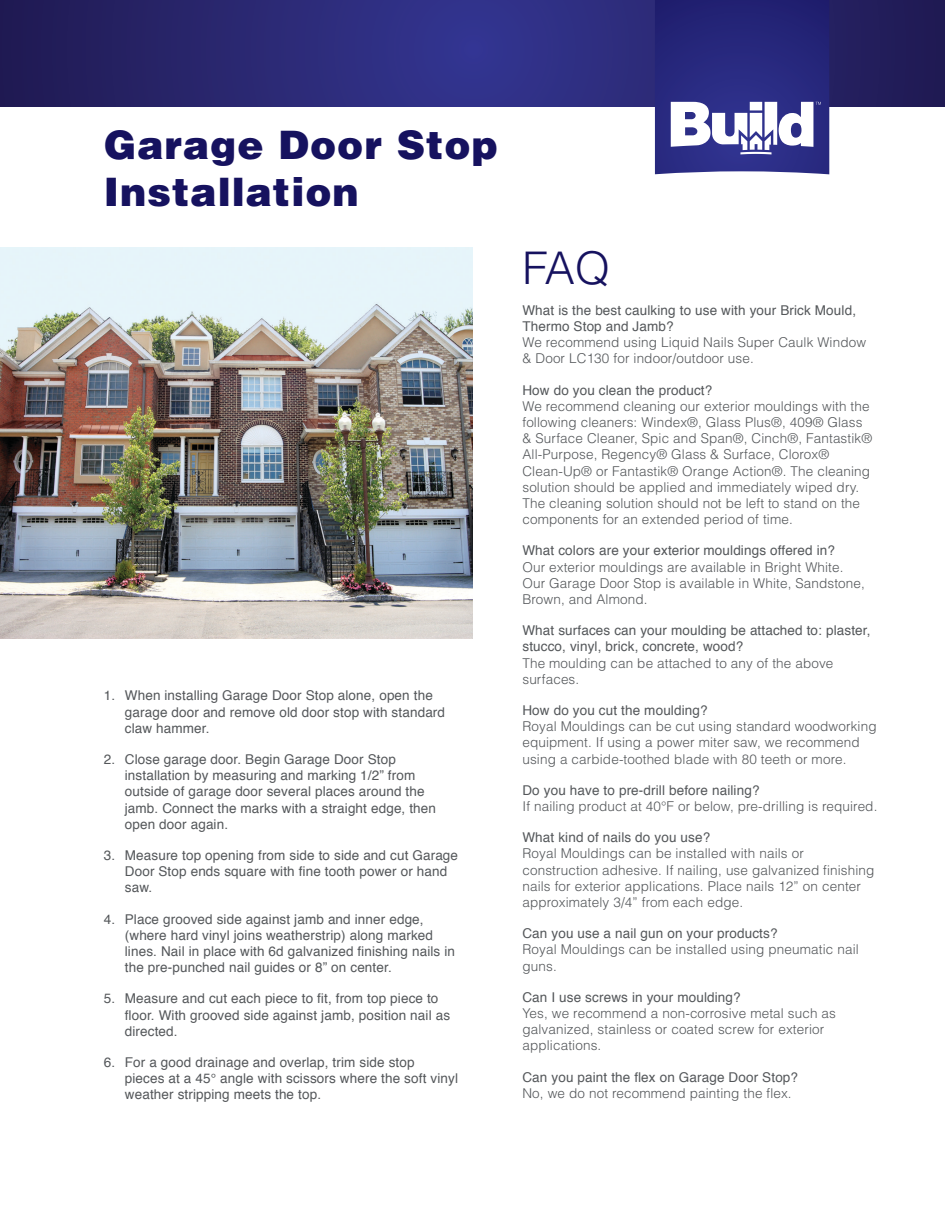
<style>
.page{position:relative;width:945px;height:1215px;background:#fff}
.page>*{position:absolute;margin:0;border:0;box-sizing:border-box;transform-origin:0 0}
.H__-_R{font:300 45px "Helvetica";color:#16125f}
.t1{font:900 39.3px/47.1px "Helvetica";letter-spacing:.025em;color:#16125f}
.T-R{font:300 13.5px/16.2px "Helvetica";letter-spacing:.01em;color:#54575a}
.T-R-2{font:13.5px/16.2px "Helvetica";letter-spacing:.01em;color:#54575a}
.BT_-_R{font:13.5px/16.2px "Helvetica";letter-spacing:.01em;color:#54575a}
</style>
<div class="page">
<img style="left:0;top:248px;width:472px;height:391px">
<svg style="left:1px;top:0;width:944px;height:106px;background:#292771"></svg>
<svg style="left:655px;top:0;width:174px;height:174px;background:#494a92"></svg>
<p class="t1" style="left:104px;top:121px;width:396px">Garage Door Stop<br>Installation</p>
<p class="T-R-2" style="left:125px;top:688px;width:322px;text-indent:-21px">1. When installing Garage Door Stop alone, open the garage door and remove old door stop with standard claw hammer.</p>
<p class="T-R-2" style="left:125px;top:752px;width:313px;text-indent:-21px">2. Close garage door. Begin Garage Door Stop installation by measuring and marking 1/2” from outside of garage door several places around the jamb. Connect the marks with a straight edge, then open door again.</p>
<p class="T-R-2" style="left:125px;top:848px;width:335px;text-indent:-21px">3. Measure top opening from side to side and cut Garage<br>Door Stop ends square with fine tooth power or hand saw.</p>
<p class="T-R-2" style="left:125px;top:911px;width:332px;text-indent:-21px">4. Place grooved side against jamb and inner edge, (where hard vinyl joins weatherstrip) along marked lines. Nail in place with 6d galvanized finishing nails in the pre-punched nail guides or 8” on center.</p>
<p class="T-R-2" style="left:125px;top:991px;width:327px;text-indent:-21px">5. Measure and cut each piece to fit, from top piece to floor. With grooved side against jamb, position nail as directed.</p>
<p class="T-R-2" style="left:125px;top:1055px;width:335px;text-indent:-21px">6. For a good drainage and overlap, trim side stop<br>pieces at a 45° angle with scissors where the soft vinyl weather stripping meets the top.</p>
<p class="H__-_R" style="left:522px;top:239px;width:89px">FAQ</p>
<p class="BT_-_R" style="left:522px;top:302px;width:335px">What is the best caulking to use with your Brick Mould,<br>Thermo Stop and Jamb?</p>
<p class="T-R" style="left:522px;top:334px;width:345px">We recommend using Liquid Nails Super Caulk Window &amp; Door LC130 for indoor/outdoor use.</p>
<p class="BT_-_R" style="left:522px;top:382px;width:191px">How do you clean the product?</p>
<p class="T-R" style="left:522px;top:398px;width:351px">We recommend cleaning our exterior mouldings with the following cleaners: Windex®, Glass Plus®, 409® Glass &amp; Surface Cleaner, Spic and Span®, Cinch®, Fantastik® All-Purpose, Regency® Glass &amp; Surface, Clorox® Clean-Up® or Fantastik® Orange Action®. The cleaning solution should be applied and immediately wiped dry.<br>The cleaning solution should not be left to stand on the components for an extended period of time.</p>
<p class="BT_-_R" style="left:522px;top:543px;width:314px">What colors are your exterior mouldings offered in?</p>
<p class="T-R" style="left:522px;top:559px;width:344px">Our exterior mouldings are available in Bright White.<br>Our Garage Door Stop is available in White, Sandstone,<br>Brown, and Almond.</p>
<p class="BT_-_R" style="left:522px;top:623px;width:350px">What surfaces can your moulding be attached to: plaster, stucco, vinyl, brick, concrete, wood?</p>
<p class="T-R" style="left:522px;top:655px;width:313px">The moulding can be attached to any of the above surfaces.</p>
<p class="BT_-_R" style="left:522px;top:703px;width:187px">How do you cut the moulding?</p>
<p class="T-R" style="left:522px;top:718px;width:356px">Royal Mouldings can be cut using standard woodworking equipment. If using a power miter saw, we recommend using a carbide-toothed blade with 80 teeth or more.</p>
<p class="BT_-_R" style="left:522px;top:782px;width:239px">Do you have to pre-drill before nailing?</p>
<p class="T-R" style="left:522px;top:798px;width:357px">If nailing product at 40°F or below, pre-drilling is required.</p>
<p class="BT_-_R" style="left:522px;top:830px;width:189px">What kind of nails do you use?</p>
<p class="T-R" style="left:522px;top:845px;width:354px">Royal Mouldings can be installed with nails or construction adhesive. If nailing, use galvanized finishing nails for exterior applications. Place nails 12” on center approximately 3/4” from each edge.</p>
<p class="BT_-_R" style="left:522px;top:926px;width:257px">Can you use a nail gun on your products?</p>
<p class="T-R" style="left:522px;top:941px;width:338px">Royal Mouldings can be installed using pneumatic nail guns.</p>
<p class="BT_-_R" style="left:522px;top:989px;width:220px">Can I use screws in your moulding?</p>
<p class="T-R" style="left:522px;top:1005px;width:315px">Yes, we recommend a non-corrosive metal such as galvanized, stainless or coated screw for exterior applications.</p>
<p class="BT_-_R" style="left:522px;top:1069px;width:277px">Can you paint the flex on Garage Door Stop?</p>
<p class="T-R" style="left:522px;top:1085px;width:271px">No, we do not recommend painting the flex.</p>
</div>
